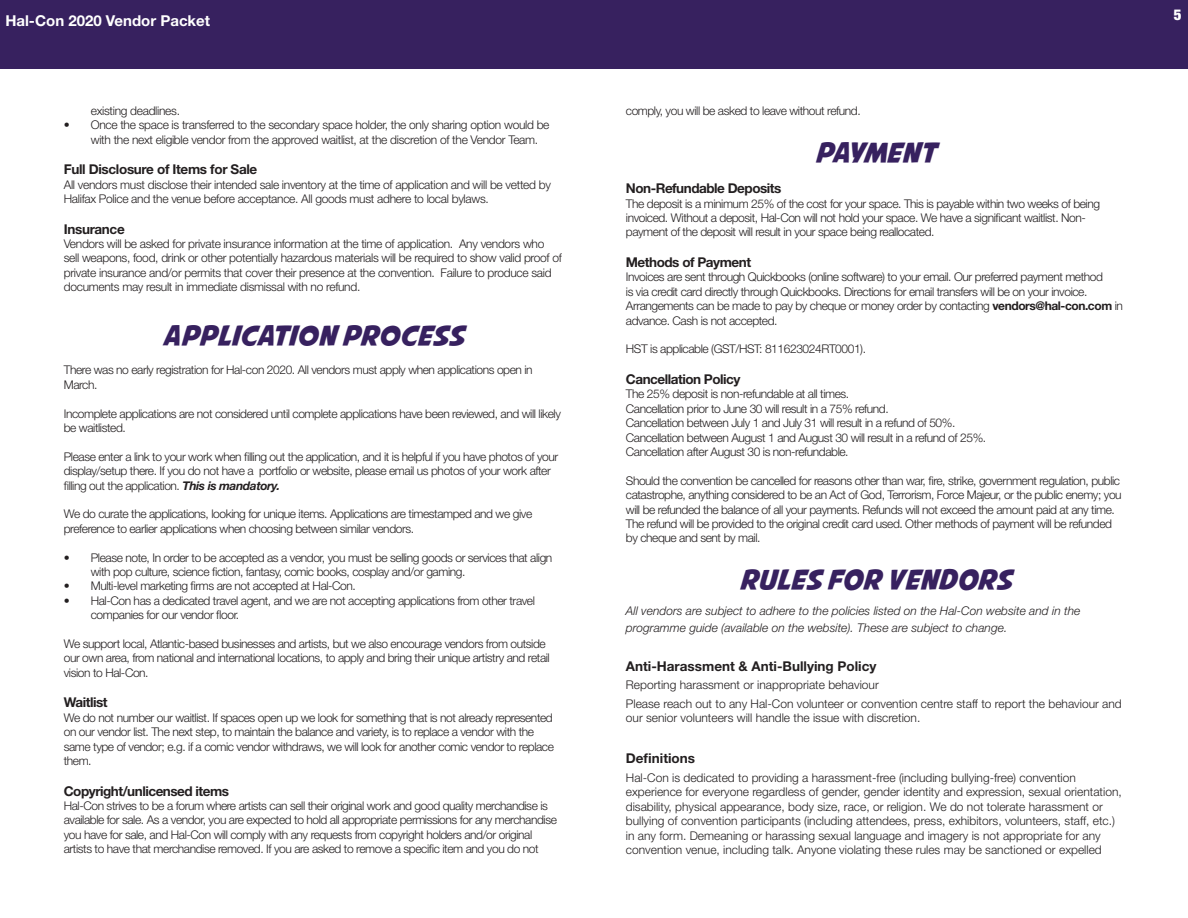
<style>
.page{position:relative;width:1188px;height:918px;background:#fff}
.page>*{position:absolute;margin:0;border:0;box-sizing:border-box;transform-origin:0 0}
.t1{font:27.75px "Avengeance Mightiest Avenger";letter-spacing:-.01em;color:#37215f}
.t2{font:27.75px "Avengeance Mightiest Avenger";letter-spacing:-.035em;color:#37215f}
.t3{font:700 15px "Helvetica Neue LT Std";color:#fff}
.t4{font:900 condensed 15px "Helvetica Neue LT Std";color:#fff}
.t5{font:700 13.5px "Helvetica Neue LT Std";letter-spacing:-.035em;color:#231f20}
.t6{font:700 13.5px "Helvetica Neue LT Std";color:#231f20}
.t7{font:300 12px/14.4px "Helvetica Neue LT Std";letter-spacing:-.035em;color:#231f20}
.t8{font:300 12px/14.4px "Helvetica Neue LT Std";color:#231f20}
.t9{font:italic 300 12px/16.2px "Helvetica Neue LT Std";color:#231f20}
.s1{font-weight:700;font-style:italic}
.s2{font-weight:700}
</style>
<div class="page">
<div style="left:0;top:0;width:1188px;height:69px;background:#37215f"></div>
<p class="t3" style="left:5px;top:11px;width:206px">Hal-Con 2020 Vendor Packet</p>
<p class="t3" style="left:45px;top:19px;width:217px">Hal-Con 2018 - Vendor Packet</p>
<p class="t7" style="left:91px;top:103px;width:91px">existing deadlines.</p>
<p class="t7" style="left:91px;top:118px;width:460px;text-indent:-27px">• Once the space is transferred to the secondary space holder, the only sharing option would be with the next eligible vendor from the approved waitlist, at the discretion of the Vendor Team.</p>
<p class="t5" style="left:64px;top:161px;width:195px">Full Disclosure of Items for Sale</p>
<p class="t7" style="left:64px;top:177px;width:489px">All vendors must disclose their intended sale inventory at the time of application and will be vetted by<br>Halifax Police and the venue before acceptance. All goods must adhere to local bylaws.</p>
<p class="t5" style="left:64px;top:221px;width:63px">Insurance</p>
<p class="t7" style="left:64px;top:236px;width:500px">Vendors will be asked for private insurance information at the time of application. Any vendors who sell weapons, food, drink or other potentially hazardous materials will be required to show valid proof of private insurance and/or permits that cover their presence at the convention. Failure to produce said documents may result in immediate dismissal with no refund.</p>
<h1 class="t1" style="left:162px;top:323px;width:303px">APPLICATION PROCESS</h1>
<p class="t7" style="left:64px;top:363px;width:470px">There was no early registration for Hal-con 2020. All vendors must apply when applications open in<br>March.</p>
<p class="t7" style="left:64px;top:406px;width:499px">Incomplete applications are not considered until complete applications have been reviewed, and will likely be waitlisted.</p>
<p class="t7" style="left:64px;top:449px;width:496px">Please enter a link to your work when filling out the application, and it is helpful if you have photos of your display/setup there. If you do not have a portfolio or website, please email us photos of your work after filling out the application. <span class="s1">This is mandatory.</span></p>
<p class="t7" style="left:64px;top:507px;width:470px">We do curate the applications, looking for unique items. Applications are timestamped and we give preference to earlier applications when choosing between similar vendors.</p>
<p class="t7" style="left:91px;top:550px;width:463px;text-indent:-27px">• Please note, In order to be accepted as a vendor, you must be selling goods or services that align with pop culture, science fiction, fantasy, comic books, cosplay and/or gaming.</p>
<p class="t7" style="left:64px;top:579px;width:294px">• Multi-level marketing firms are not accepted at Hal-Con.</p>
<p class="t7" style="left:91px;top:593px;width:446px;text-indent:-27px">• Hal-Con has a dedicated travel agent, and we are not accepting applications from other travel companies for our vendor floor.</p>
<p class="t7" style="left:64px;top:636px;width:488px">We support local, Atlantic-based businesses and artists, but we also encourage vendors from outside our own area, from national and international locations, to apply and bring their unique artistry and retail vision to Hal-Con.</p>
<p class="t5" style="left:64px;top:694px;width:45px">Waitlist</p>
<p class="t7" style="left:64px;top:710px;width:492px">We do not number our waitlist. If spaces open up we look for something that is not already represented on our vendor list. The next step, to maintain the balance and variety, is to replace a vendor with the same type of vendor; e.g. if a comic vendor withdraws, we will look for another comic vendor to replace them.</p>
<p class="t5" style="left:64px;top:782px;width:167px">Copyright/unlicensed items</p>
<p class="t7" style="left:64px;top:798px;width:495px">Hal-Con strives to be a forum where artists can sell their original work and good quality merchandise is available for sale. As a vendor, you are expected to hold all appropriate permissions for any merchandise you have for sale, and Hal-Con will comply with any requests from copyright holders and/or original artists to have that merchandise removed. If you are asked to remove a specific item and you do not</p>
<p class="t7" style="left:626px;top:103px;width:236px">comply, you will be asked to leave without refund.</p>
<h1 class="t2" style="left:814px;top:140px;width:123px">PAYMENT</h1>
<p class="t5" style="left:626px;top:180px;width:157px">Non-Refundable Deposits</p>
<p class="t7" style="left:626px;top:196px;width:476px">The deposit is a minimum 25% of the cost for your space. This is payable within two weeks of being invoiced. Without a deposit, Hal-Con will not hold your space. We have a significant waitlist. Non&shy;payment of the deposit will result in your space being reallocated.</p>
<p class="t5" style="left:626px;top:254px;width:127px">Methods of Payment</p>
<p class="t7" style="left:626px;top:270px;width:499px">Invoices are sent through Quickbooks (online software) to your email. Our preferred payment method<br>is via credit card directly through Quickbooks. Directions for email transfers will be on your invoice.<br>Arrangements can be made to pay by cheque or money order by contacting <span class="s2">vendors@hal-con.com</span> in advance. Cash is not accepted.</p>
<p class="t7" style="left:626px;top:342px;width:242px">HST is applicable (GST/HST: 811623024RT0001).</p>
<p class="t5" style="left:626px;top:371px;width:116px">Cancellation Policy</p>
<p class="t7" style="left:626px;top:387px;width:362px">The 25% deposit is non-refundable at all times.<br>Cancellation prior to June 30 will result in a 75% refund.<br>Cancellation between July 1 and July 31 will result in a refund of 50%.<br>Cancellation between August 1 and August 30 will result in a refund of 25%.<br>Cancellation after August 30 is non-refundable.</p>
<p class="t7" style="left:626px;top:473px;width:497px">Should the convention be cancelled for reasons other than war, fire, strike, government regulation, public catastrophe, anything considered to be an Act of God, Terrorism, Force Majeur, or the public enemy; you will be refunded the balance of all your payments. Refunds will not exceed the amount paid at any time.<br>The refund will be provided to the original credit card used. Other methods of payment will be refunded by cheque and sent by mail.</p>
<h1 class="t1" style="left:739px;top:568px;width:274px">RULES FOR VENDORS</h1>
<p class="t9" style="left:626px;top:603px;width:456px">All vendors are subject to adhere to the policies listed on the Hal-Con website and in the programme guide (available on the website). These are subject to change.</p>
<p class="t6" style="left:626px;top:658px;width:252px">Anti-Harassment &amp; Anti-Bullying Policy</p>
<p class="t8" style="left:626px;top:676px;width:497px;line-height:18.6px">Reporting harassment or inappropriate behaviour<br>Please reach out to any Hal-Con volunteer or convention centre staff to report the behaviour and</p>
<p class="t8" style="left:626px;top:711px;width:296px">our senior volunteers will handle the issue with discretion.</p>
<p class="t6" style="left:626px;top:750px;width:71px">Definitions</p>
<p class="t8" style="left:626px;top:770px;width:497px">Hal-Con is dedicated to providing a harassment-free (including bullying-free) convention experience for everyone regardless of gender, gender identity and expression, sexual orientation, disability, physical appearance, body size, race, or religion. We do not tolerate harassment or bullying of convention participants (including attendees, press, exhibitors, volunteers, staff, etc.) in any form. Demeaning or harassing sexual language and imagery is not appropriate for any convention venue, including talk. Anyone violating these rules may be sanctioned or expelled</p>
<p class="t4" style="left:1174px;top:6px;width:9px">5</p>
</div>
